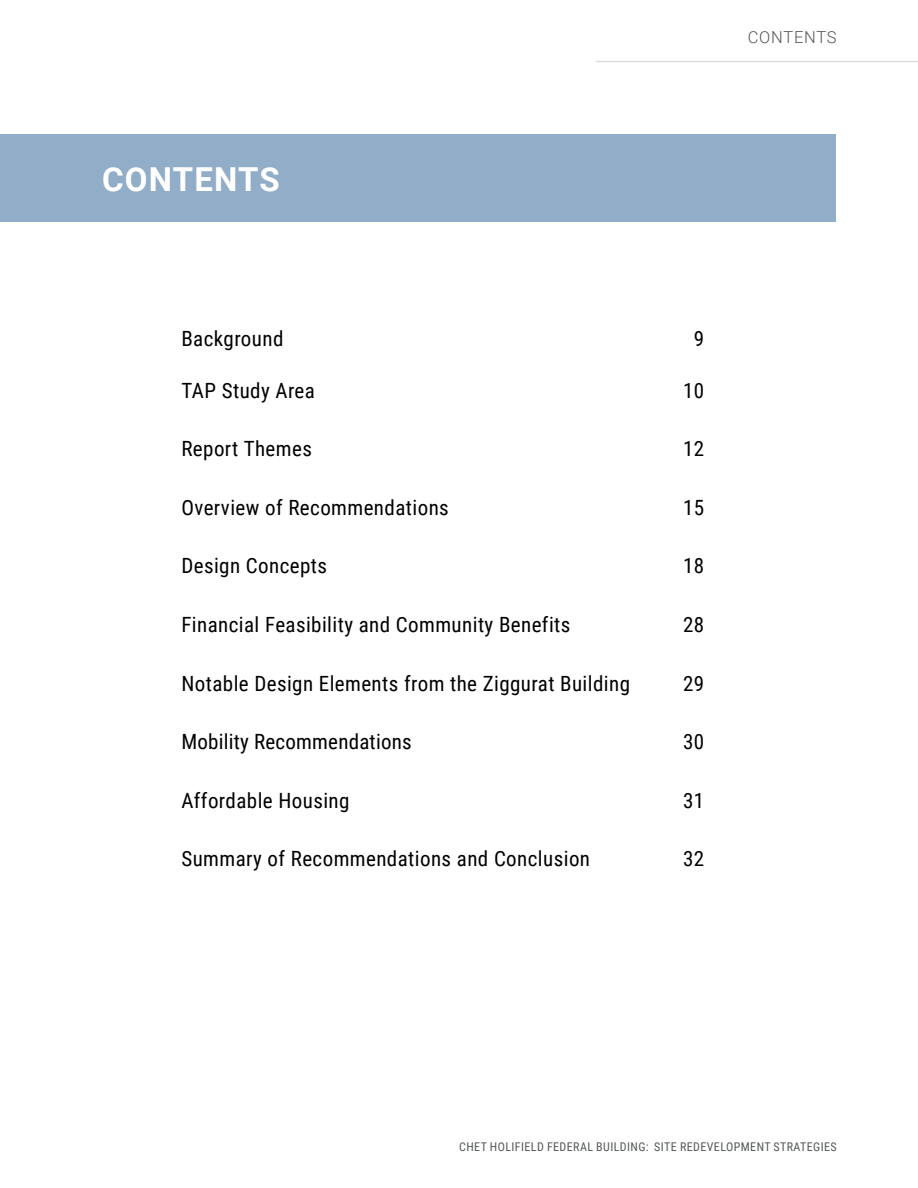
<style>
.page{position:relative;width:918px;height:1188px;background:#fff}
.page>*{position:absolute;margin:0;border:0;box-sizing:border-box;transform-origin:0 0}
.t1{font:700 33px "Roboto";letter-spacing:.035em;color:#fff}
.t2{font:21px "Roboto Condensed";letter-spacing:.02em;color:#000}
.t3{font:300 16.5px "Roboto";letter-spacing:.04em;color:#545758}
.t4{font:12px "Roboto Condensed";letter-spacing:.035em;color:#545758}
</style>
<div class="page">
<hr style="left:596px;top:61px;width:322px;height:1px;background:#dddcdd">
<div style="left:1px;top:134px;width:835px;height:88px;background:#92adc8"></div>
<h1 class="t1" style="left:102px;top:156px;width:179px">CONTENTS</h1>
<p class="t3" style="left:748px;top:26px;width:90px">CONTENTS</p>
<p class="t2" style="left:181px;top:324px;width:104px">Background</p>
<p class="t2" style="left:694px;top:324px;width:12px">9</p>
<p class="t2" style="left:181px;top:376px;width:135px">TAP Study Area</p>
<p class="t2" style="left:683px;top:376px;width:23px">10</p>
<p class="t2" style="left:181px;top:434px;width:132px">Report Themes</p>
<p class="t2" style="left:683px;top:434px;width:23px">12</p>
<p class="t2" style="left:181px;top:493px;width:269px">Overview of Recommendations</p>
<p class="t2" style="left:683px;top:493px;width:23px">15</p>
<p class="t2" style="left:181px;top:551px;width:147px">Design Concepts</p>
<p class="t2" style="left:683px;top:551px;width:23px">18</p>
<p class="t2" style="left:181px;top:610px;width:391px">Financial Feasibility and Community Benefits</p>
<p class="t2" style="left:683px;top:610px;width:23px">28</p>
<p class="t2" style="left:181px;top:668px;width:450px">Notable Design Elements from the Ziggurat Building</p>
<p class="t2" style="left:683px;top:668px;width:23px">29</p>
<p class="t2" style="left:181px;top:727px;width:232px">Mobility Recommendations</p>
<p class="t2" style="left:683px;top:727px;width:23px">30</p>
<p class="t2" style="left:181px;top:785px;width:170px">Affordable Housing</p>
<p class="t2" style="left:683px;top:785px;width:23px">31</p>
<p class="t2" style="left:181px;top:844px;width:410px">Summary of Recommendations and Conclusion</p>
<p class="t2" style="left:683px;top:844px;width:23px">32</p>
<p class="t4" style="left:459px;top:1139px;width:379px">CHET HOLIFIELD FEDERAL BUILDING: SITE REDEVELOPMENT STRATEGIES</p>
</div>
